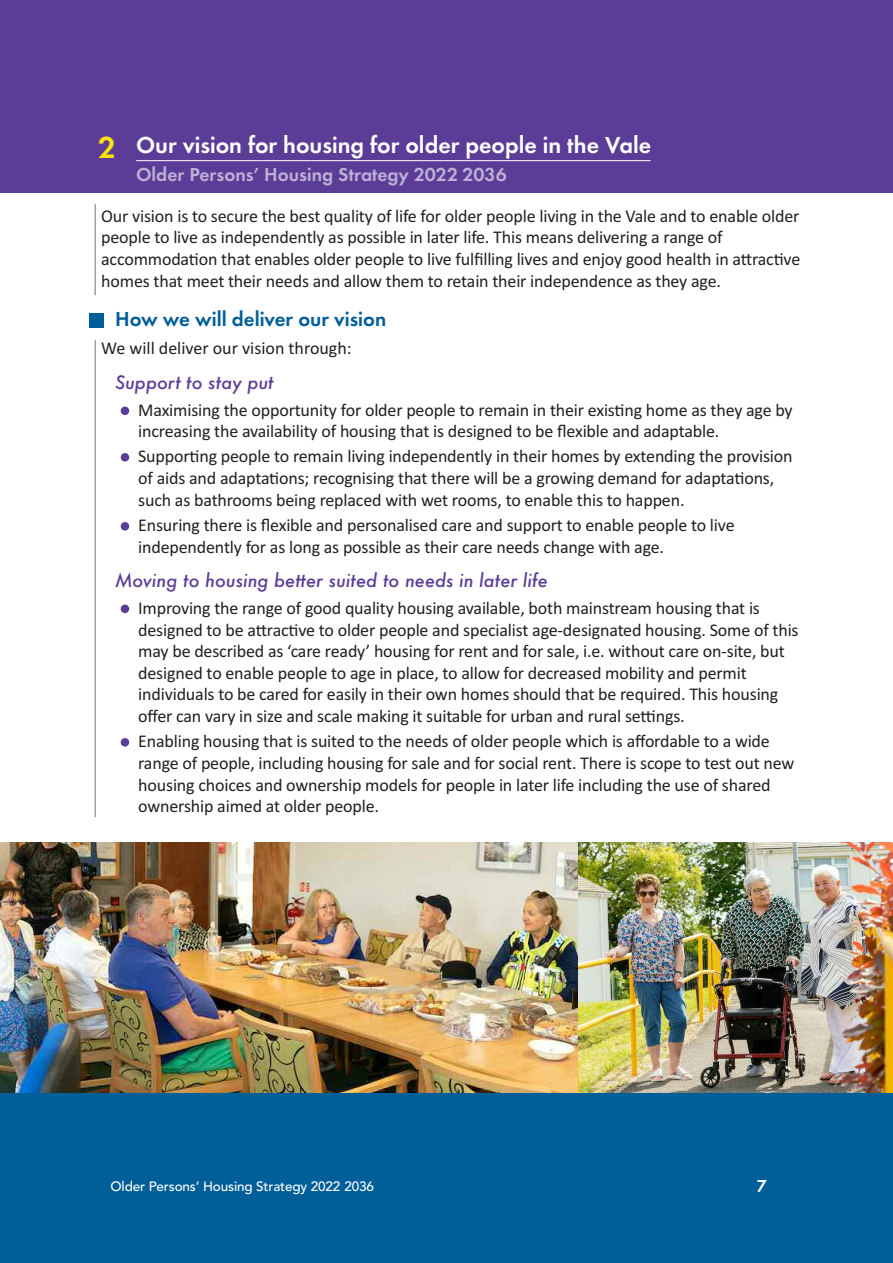
<style>
.page{position:relative;width:893px;height:1263px;background:#fff}
.page>*{position:absolute;margin:0;border:0;box-sizing:border-box;transform-origin:0 0}
.t1{font:600 24px "Futura EFCE";color:#fff}
.t2{font:600 21px "Futura EFCE";color:#005e99}
.t3{font:600 19.5px "Futura EFCE";color:rgb(255 255 255/.6)}
.t4{font:18px/21.6px "Calibri";letter-spacing:-.01em;color:#231f20}
.t5{font:italic 500 18px "Futura";color:#5b3d98}
.t6{font:600 18px "Futura EFCE";color:#fff}
.t7{font:500 13.5px "Avenir";letter-spacing:-.01em;color:#fff}
.s1{font-size:31.5px;color:#fee403}
</style>
<div class="page">
<div style="left:89px;top:313px;width:15px;height:14px;background:#005e99"></div>
<hr style="left:95px;top:340px;width:1px;height:477px;background:#637984">
<hr style="left:95px;top:204px;width:1px;height:91px;background:#637984">
<div style="left:0;top:1093px;width:893px;height:170px;background:#005e99"></div>
<div style="left:0;top:0;width:893px;height:192px;background:#5b3d98"></div>
<hr style="left:136px;top:160px;width:515px;height:1px;background:#fff">
<div style="left:121px;top:406px;width:8px;height:9px;background:#5b3d98;border-radius:50%"></div>
<div style="left:121px;top:453px;width:8px;height:9px;background:#5b3d98;border-radius:50%"></div>
<div style="left:121px;top:522px;width:8px;height:9px;background:#5b3d98;border-radius:50%"></div>
<div style="left:121px;top:604px;width:8px;height:9px;background:#5b3d98;border-radius:50%"></div>
<div style="left:121px;top:738px;width:8px;height:9px;background:#5b3d98;border-radius:50%"></div>
<img style="left:0;top:843px;width:893px;height:250px">
<p class="t1" style="left:98px;top:135px;width:554px"><span class="s1">2</span> Our vision for housing for older people in the Vale</p>
<p class="t3" style="left:136px;top:167px;width:372px">Older Persons’ Housing Strategy 2022 2036</p>
<p class="t4" style="left:101px;top:205px;width:701px">Our vision is to secure the best quality of life for older people living in the Vale and to enable older people to live as independently as possible in later life. This means delivering a range of accommodaton that enables older people to live fulfilling lives and enjoy good health in atractve homes that meet their needs and allow them to retain their independence as they age.</p>
<h3 class="t2" style="left:115px;top:310px;width:273px">How we will deliver our vision</h3>
<p class="t4" style="left:101px;top:337px;width:252px">We will deliver our vision through:</p>
<p class="t5" style="left:115px;top:372px;width:160px">Support to stay put</p>
<p class="t4" style="left:138px;top:399px;width:656px">Maximising the opportunity for older people to remain in their existng home as they age by increasing the availability of housing that is designed to be flexible and adaptable.</p>
<p class="t4" style="left:138px;top:445px;width:656px">Supportng people to remain living independently in their homes by extending the provision of aids and adaptatons; recognising that there will be a growing demand for adaptatons, such as bathrooms being replaced with wet rooms, to enable this to happen.</p>
<p class="t4" style="left:138px;top:514px;width:598px">Ensuring there is flexible and personalised care and support to enable people to live independently for as long as possible as their care needs change with age.</p>
<p class="t5" style="left:115px;top:570px;width:434px">Moving to housing better suited to needs in later life</p>
<p class="t4" style="left:138px;top:597px;width:662px">Improving the range of good quality housing available, both mainstream housing that is designed to be atractve to older people and specialist age-designated housing. Some of this may be described as ‘care ready’ housing for rent and for sale, i.e. without care on-site, but designed to enable people to age in place, to allow for decreased mobility and permit individuals to be cared for easily in their own homes should that be required. This housing offer can vary in size and scale making it suitable for urban and rural setngs.</p>
<p class="t4" style="left:138px;top:730px;width:658px">Enabling housing that is suited to the needs of older people which is affordable to a wide range of people, including housing for sale and for social rent. There is scope to test out new housing choices and ownership models for people in later life including the use of shared ownership aimed at older people.</p>
<p class="t7" style="left:111px;top:1175px;width:265px">Older Persons’ Housing Strategy 2022 2036</p>
<p class="t6" style="left:757px;top:1178px;width:12px">7</p>
</div>
